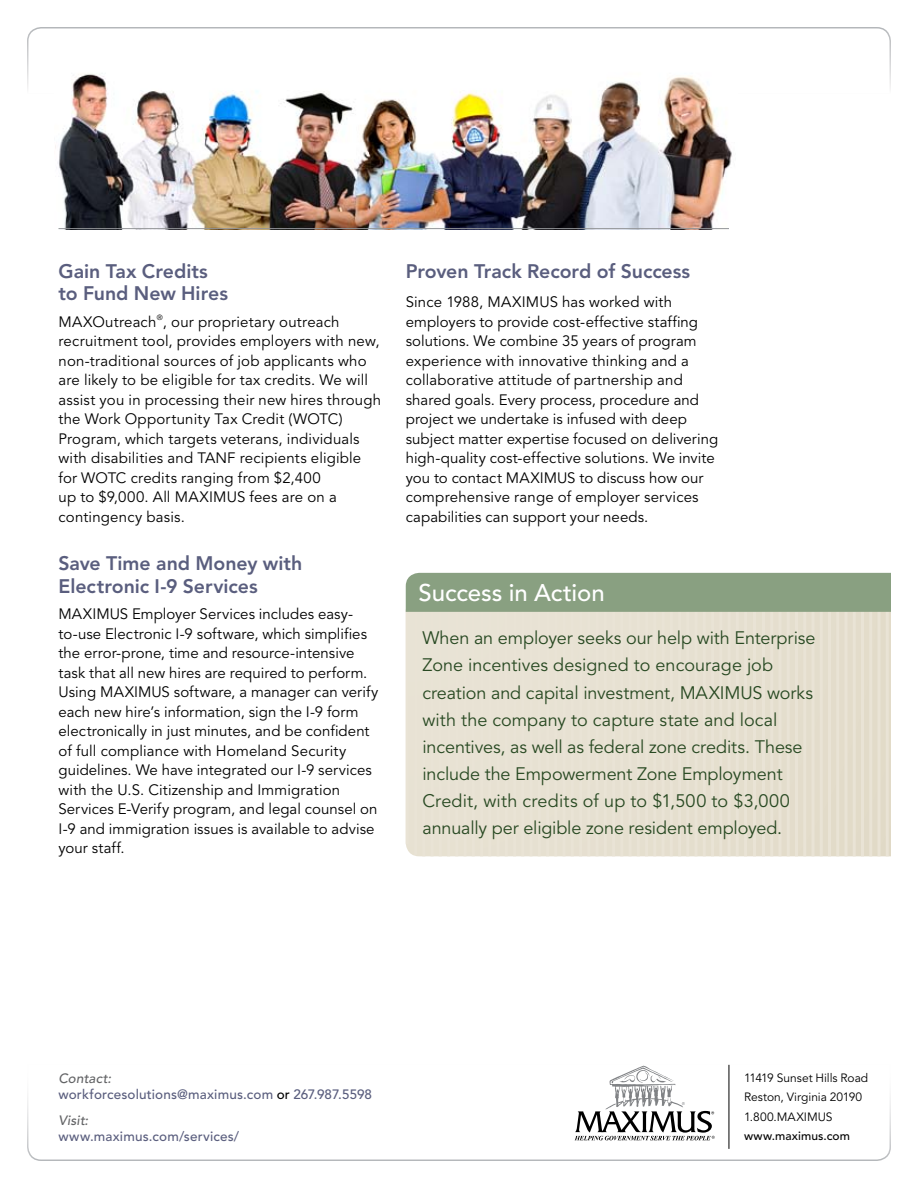
<style>
.page{position:relative;width:918px;height:1188px;background:#fff}
.page>*{position:absolute;margin:0;border:0;box-sizing:border-box;transform-origin:0 0}
.t1{font:500 24px "Avenir";letter-spacing:-.005em;color:#fff}
.t2{font:800 19.5px/22.5px "Avenir";color:#5a5e7e}
.t3{font:18px/27.2px "Avenir";letter-spacing:-.005em;color:#284922}
.t4{font:15px/19.5px "Avenir";letter-spacing:.005em;color:#000}
.t5{font:500 13.5px/16.5px "Avenir";letter-spacing:.01em;color:#5a5e7e}
.t6{font:italic 500 13.5px "Avenir";letter-spacing:.01em;color:#636466}
.t7{font:12px/19.5px "Avenir";color:#000}
.t8{font:500 12px "Avenir";letter-spacing:.01em;color:#000}
.t9{font:7.5px "Avenir";color:#000}
.s1{font-style:italic;color:#636466}
.s2{color:#000}
</style>
<div class="page">
<div style="left:406px;top:612px;width:485px;height:244px;background:#e6e0d1"></div>
<svg style="left:27px;top:27px;width:864px;height:62px"></svg>
<svg style="left:27px;top:1064px;width:864px;height:97px"></svg>
<hr style="left:762px;top:609px;width:3px;height:247px;background:#e9e3d5">
<hr style="left:770px;top:609px;width:3px;height:247px;background:#e9e3d5">
<hr style="left:778px;top:609px;width:4px;height:247px;background:#e9e3d5">
<hr style="left:787px;top:609px;width:3px;height:247px;background:#e9e3d5">
<hr style="left:795px;top:609px;width:3px;height:247px;background:#e9e3d5">
<hr style="left:803px;top:609px;width:3px;height:247px;background:#e9e3d5">
<hr style="left:812px;top:609px;width:2px;height:247px;background:#e9e3d5">
<hr style="left:820px;top:609px;width:3px;height:247px;background:#e9e3d5">
<hr style="left:828px;top:609px;width:3px;height:247px;background:#e9e3d5">
<hr style="left:836px;top:609px;width:3px;height:247px;background:#e9e3d5">
<hr style="left:844px;top:609px;width:4px;height:247px;background:#e9e3d5">
<hr style="left:853px;top:609px;width:3px;height:247px;background:#e9e3d5">
<hr style="left:861px;top:609px;width:3px;height:247px;background:#e9e3d5">
<hr style="left:869px;top:609px;width:3px;height:247px;background:#e9e3d5">
<hr style="left:878px;top:609px;width:2px;height:247px;background:#e9e3d5">
<hr style="left:886px;top:609px;width:3px;height:247px;background:#e9e3d5">
<img style="left:54px;top:40px;width:684px;height:190px">
<hr style="left:406px;top:609px;width:3px;height:235px;background:#e9e3d5">
<hr style="left:414px;top:609px;width:3px;height:246px;background:#e9e3d5">
<hr style="left:422px;top:609px;width:3px;height:247px;background:#e9e3d5">
<hr style="left:431px;top:609px;width:3px;height:247px;background:#e9e3d5">
<hr style="left:439px;top:609px;width:3px;height:247px;background:#e9e3d5">
<hr style="left:447px;top:609px;width:3px;height:247px;background:#e9e3d5">
<hr style="left:455px;top:609px;width:3px;height:247px;background:#e9e3d5">
<hr style="left:464px;top:609px;width:3px;height:247px;background:#e9e3d5">
<hr style="left:472px;top:609px;width:3px;height:247px;background:#e9e3d5">
<hr style="left:480px;top:609px;width:3px;height:247px;background:#e9e3d5">
<hr style="left:488px;top:609px;width:3px;height:247px;background:#e9e3d5">
<hr style="left:497px;top:609px;width:3px;height:247px;background:#e9e3d5">
<hr style="left:505px;top:609px;width:3px;height:247px;background:#e9e3d5">
<hr style="left:513px;top:609px;width:3px;height:247px;background:#e9e3d5">
<hr style="left:521px;top:609px;width:3px;height:247px;background:#e9e3d5">
<hr style="left:530px;top:609px;width:3px;height:247px;background:#e9e3d5">
<hr style="left:538px;top:609px;width:3px;height:247px;background:#e9e3d5">
<hr style="left:546px;top:609px;width:3px;height:247px;background:#e9e3d5">
<hr style="left:554px;top:609px;width:3px;height:247px;background:#e9e3d5">
<hr style="left:563px;top:609px;width:3px;height:247px;background:#e9e3d5">
<hr style="left:571px;top:609px;width:3px;height:247px;background:#e9e3d5">
<hr style="left:579px;top:609px;width:3px;height:247px;background:#e9e3d5">
<hr style="left:587px;top:609px;width:3px;height:247px;background:#e9e3d5">
<hr style="left:596px;top:609px;width:3px;height:247px;background:#e9e3d5">
<hr style="left:604px;top:609px;width:3px;height:247px;background:#e9e3d5">
<hr style="left:612px;top:609px;width:3px;height:247px;background:#e9e3d5">
<hr style="left:620px;top:609px;width:3px;height:247px;background:#e9e3d5">
<hr style="left:629px;top:609px;width:3px;height:247px;background:#e9e3d5">
<hr style="left:637px;top:609px;width:3px;height:247px;background:#e9e3d5">
<hr style="left:645px;top:609px;width:3px;height:247px;background:#e9e3d5">
<hr style="left:653px;top:609px;width:3px;height:247px;background:#e9e3d5">
<hr style="left:662px;top:609px;width:3px;height:247px;background:#e9e3d5">
<hr style="left:670px;top:609px;width:3px;height:247px;background:#e9e3d5">
<hr style="left:678px;top:609px;width:3px;height:247px;background:#e9e3d5">
<hr style="left:686px;top:609px;width:3px;height:247px;background:#e9e3d5">
<hr style="left:695px;top:609px;width:3px;height:247px;background:#e9e3d5">
<hr style="left:703px;top:609px;width:3px;height:247px;background:#e9e3d5">
<hr style="left:711px;top:609px;width:3px;height:247px;background:#e9e3d5">
<hr style="left:719px;top:609px;width:3px;height:247px;background:#e9e3d5">
<hr style="left:728px;top:609px;width:3px;height:247px;background:#e9e3d5">
<hr style="left:736px;top:609px;width:3px;height:247px;background:#e9e3d5">
<hr style="left:744px;top:609px;width:3px;height:247px;background:#e9e3d5">
<hr style="left:753px;top:609px;width:3px;height:247px;background:#e9e3d5">
<div style="left:406px;top:573px;width:485px;height:39px;background:#89a081"></div>
<hr style="left:58px;top:228px;width:671px;height:1px;background:#939598">
<h2 class="t2" style="left:58px;top:260px;width:171px">Gain Tax Credits to Fund New Hires</h2>
<p class="t4" style="left:58px;top:312px;width:283px">MAXOutreach , our proprietary outreach</p>
<p class="t9" style="left:157px;top:313px;width:7px">®</p>
<p class="t4" style="left:58px;top:332px;width:324px">recruitment tool, provides employers with new, non-traditional sources of job applicants who are likely to be eligible for tax credits. We will assist you in processing their new hires through the Work Opportunity Tax Credit (WOTC)<br>Program, which targets veterans, individuals with disabilities and TANF recipients eligible for WOTC credits ranging from $2,400<br>up to $9,000. All MAXIMUS fees are on a contingency basis.</p>
<h2 class="t2" style="left:58px;top:552px;width:245px">Save Time and Money with<br>Electronic I-9 Services</h2>
<p class="t4" style="left:58px;top:605px;width:321px">MAXIMUS Employer Services includes easy&shy;to-use Electronic I-9 software, which simplifies the error-prone, time and resource-intensive task that all new hires are required to perform.<br>Using MAXIMUS software, a manager can verify each new hire’s information, sign the I-9 form electronically in just minutes, and be confident of full compliance with Homeland Security guidelines. We have integrated our I-9 services with the U.S. Citizenship and Immigration Services E-Verify program, and legal counsel on I-9 and immigration issues is available to advise your staff.</p>
<h2 class="t2" style="left:406px;top:260px;width:286px">Proven Track Record of Success</h2>
<p class="t4" style="left:406px;top:293px;width:314px">Since 1988, MAXIMUS has worked with employers to provide cost-effective staffing solutions. We combine 35 years of program experience with innovative thinking and a collaborative attitude of partnership and shared goals. Every process, procedure and project we undertake is infused with deep subject matter expertise focused on delivering high-quality cost-effective solutions. We invite you to contact MAXIMUS to discuss how our comprehensive range of employer services capabilities can support your needs.</p>
<h1 class="t1" style="left:418px;top:578px;width:188px">Success in Action</h1>
<p class="t3" style="left:422px;top:625px;width:395px">When an employer seeks our help with Enterprise Zone incentives designed to encourage job creation and capital investment, MAXIMUS works with the company to capture state and local incentives, as well as federal zone credits. These include the Empowerment Zone Employment Credit, with credits of up to $1,500 to $3,000 annually per eligible zone resident employed.</p>
<p class="t5" style="left:58px;top:1070px;width:315px"><span class="s1">Contact:<br></span>workforcesolutions@maximus.com <span class="s2">or</span> 267.987.5598</p>
<p class="t6" style="left:58px;top:1112px;width:31px">Visit:</p>
<p class="t5" style="left:58px;top:1129px;width:182px">www.maximus.com/services/</p>
<p class="t7" style="left:744px;top:1068px;width:126px">11419 Sunset Hills Road<br>Reston, Virginia 20190<br>1.800.MAXIMUS</p>
<p class="t8" style="left:744px;top:1129px;width:108px">www.maximus.com</p>
</div>
